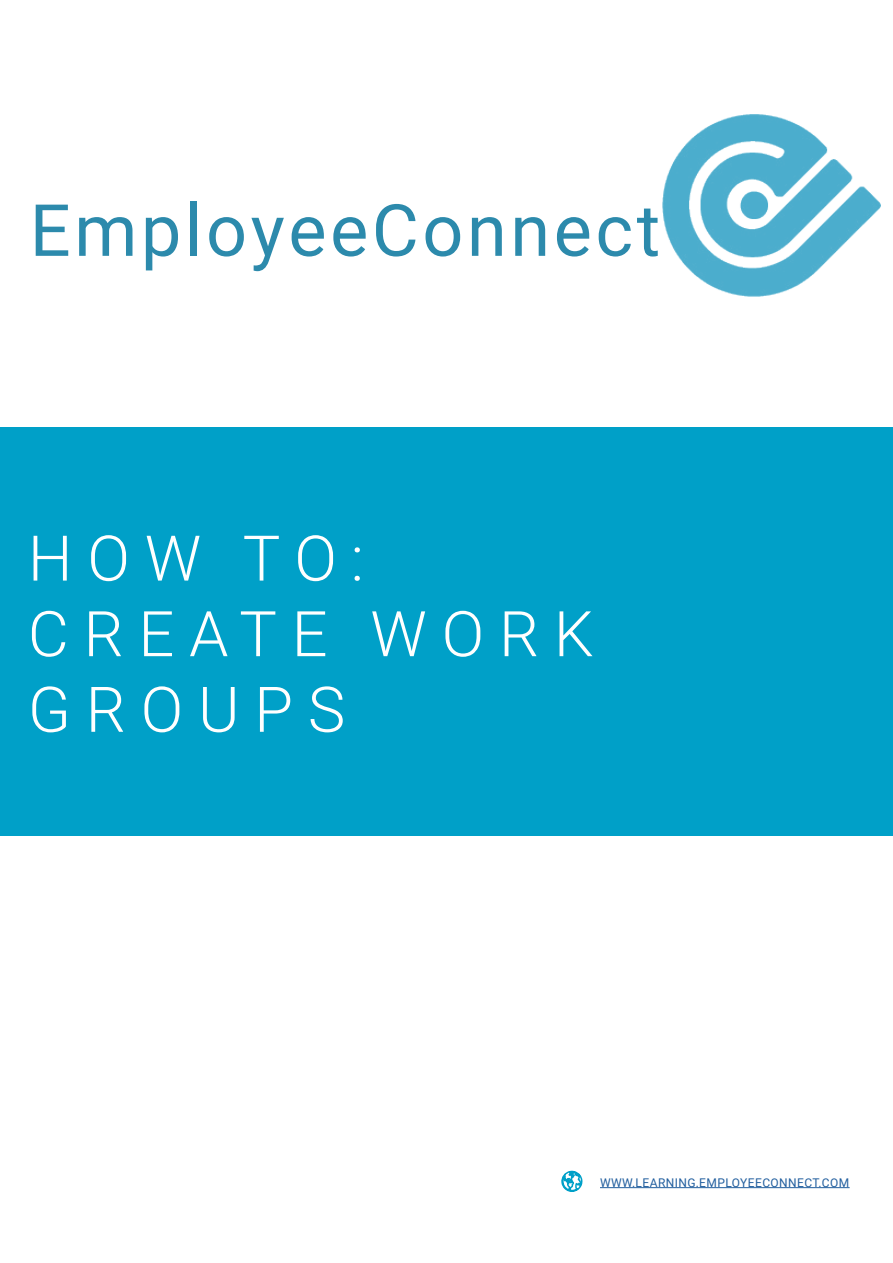
<style>
.page{position:relative;width:893px;height:1263px;background:#fff}
.page>*{position:absolute;margin:0;border:0;box-sizing:border-box;transform-origin:0 0}
.t1{font:72px "Roboto";letter-spacing:.05em;color:#2c8aac}
.t2{font:300 63px/75.6px "Roboto";letter-spacing:.235em;color:#fff}
.t3{font:12px "Roboto";letter-spacing:.035em;color:#215e9e}
</style>
<div class="page">
<div style="left:0;top:427px;width:893px;height:409px;background:#00a0c8"></div>
<img style="left:662px;top:114px;width:219px;height:183px">
<hr style="left:600px;top:1187px;width:250px;height:1px;background:#215e9e">
<svg style="left:561px;top:1170px;width:22px;height:22px"></svg>
<h1 class="t1" style="left:30px;top:180px;width:632px">EmployeeConnect</h1>
<h2 class="t2" style="left:28px;top:518px;width:567px">HOW TO:<br>CREATE WORK<br>GROUPS</h2>
<p class="t3" style="left:600px;top:1174px;width:251px">WWW.LEARNING.EMPLOYEECONNECT.COM</p>
</div>
